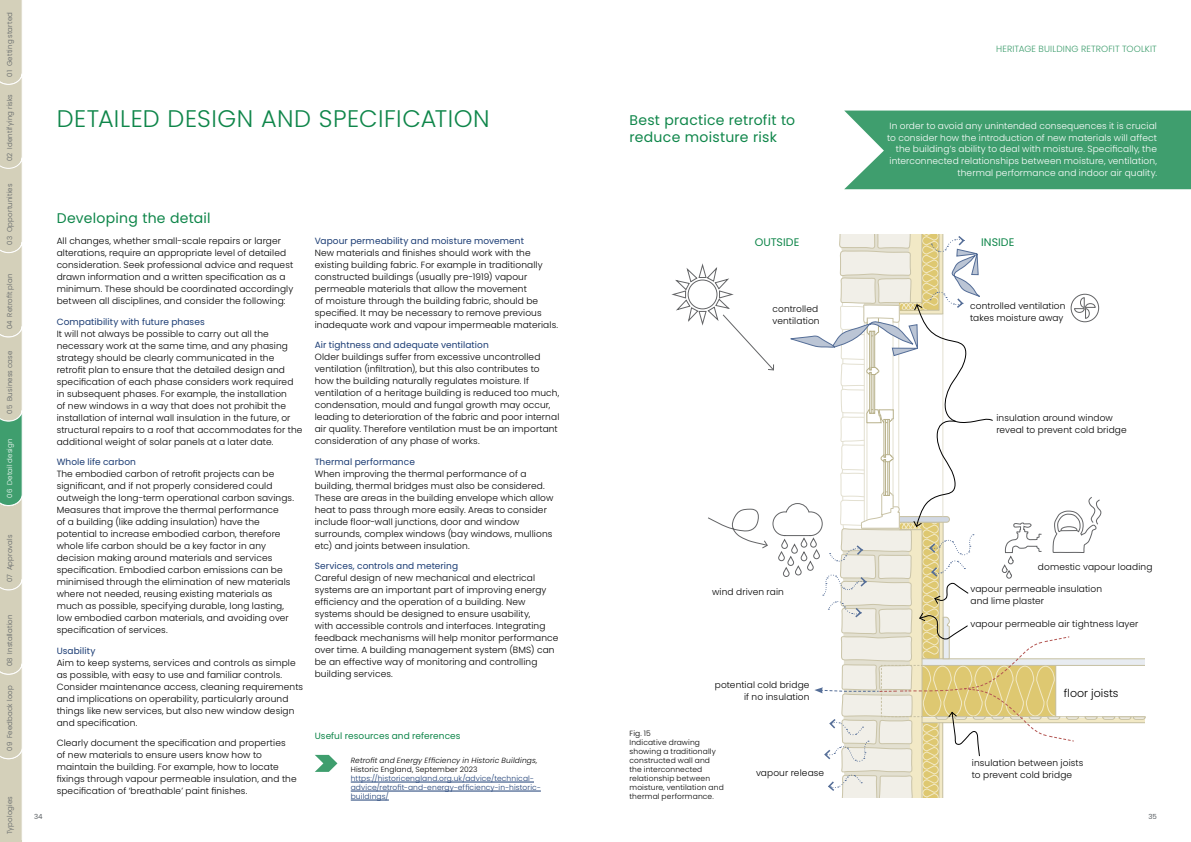
<style>
.page{position:relative;width:1191px;height:842px;background:#fff}
.page>*{position:absolute;margin:0;border:0;box-sizing:border-box;transform-origin:0 0}
.t1{font:300 24px "Poppins";letter-spacing:.02em;color:#0f864a}
.t2{font:14px/17px "Poppins";letter-spacing:.02em;color:#0f864a}
.t3{font:11px "Poppins";letter-spacing:.005em;color:#0f864a}
.t4{font:300 11px "Poppins";letter-spacing:.005em;color:#000}
.t5{font:300 9px/12px "Poppins";letter-spacing:.01em;color:#000}
.t6{font:300 9px/12px "Poppins";letter-spacing:.015em;color:#fff;text-align:right}
.t7{font:300 9px "Poppins";letter-spacing:.015em;color:#3f9e6e}
.t8{font:9px "Poppins";letter-spacing:.01em;color:#0f864a}
.t9{font:300 7.5px/9px "Poppins";letter-spacing:.02em;color:#000}
.t10{font:300 7.5px/9px "Poppins";letter-spacing:.02em;color:#1b3c74}
.t11{font:italic 300 7.5px "Poppins";letter-spacing:.02em;color:#000}
.t12{font:300 7px "Poppins";letter-spacing:.02em;color:#5b6064}
.t13{font:300 7px "Poppins";letter-spacing:.02em;color:#fff}
.t14{font:7px "Poppins";color:#5b6064}
.s1{font-weight:400;color:#1b3c74}
</style>
<div class="page">
<hr style="left:351px;top:782px;width:183px;height:1px;background:#1b3c74">
<hr style="left:351px;top:791px;width:190px;height:1px;background:#1b3c74">
<hr style="left:351px;top:800px;width:38px;height:1px;background:#1b3c74">
<svg style="left:315px;top:755px;width:22px;height:17px"></svg>
<div style="left:844px;top:111px;width:347px;height:78px;background:#3f9e6e"></div>
<svg style="left:0;top:0;width:23px;height:842px;background:#c8ceb7"></svg>
<svg style="left:671px;top:234px;width:474px;height:564px"></svg>
<p class="t12" style="left:6px;top:77px;width:66px;rotate:-90deg">01 Getting started</p>
<p class="t12" style="left:6px;top:161px;width:68px;rotate:-90deg">02 Identifying risks</p>
<p class="t12" style="left:6px;top:245px;width:63px;rotate:-90deg">03 Opportunities</p>
<p class="t12" style="left:6px;top:329px;width:57px;rotate:-90deg">04 Retrofit plan</p>
<p class="t12" style="left:6px;top:413px;width:64px;rotate:-90deg">05 Business case</p>
<p class="t13" style="left:6px;top:498px;width:61px;rotate:-90deg">06 Detail design</p>
<p class="t12" style="left:6px;top:582px;width:49px;rotate:-90deg">07 Approvals</p>
<p class="t12" style="left:6px;top:666px;width:53px;rotate:-90deg">08 Installation</p>
<p class="t12" style="left:6px;top:751px;width:67px;rotate:-90deg">09 Feedback loop</p>
<p class="t12" style="left:6px;top:834px;width:40px;rotate:-90deg">Typologies</p>
<p class="t1" style="left:57px;top:105px;width:434px">DETAILED DESIGN AND SPECIFICATION</p>
<p class="t14" style="left:34px;top:812px;width:10px">34</p>
<p class="t2" style="left:57px;top:210px;width:155px">Developing the detail</p>
<p class="t5" style="left:57px;top:235px;width:238px">All changes, whether small-scale repairs or larger alterations, require an appropriate level of detailed consideration. Seek professional advice and request drawn information and a written specification as a minimum. These should be coordinated accordingly between all disciplines, and consider the following:</p>
<p class="t5" style="left:57px;top:315px;width:247px"><span class="s1">Compatibility with future phases<br></span>It will not always be possible to carry out all the necessary work at the same time, and any phasing strategy should be clearly communicated in the retrofit plan to ensure that the detailed design and specification of each phase considers work required in subsequent phases. For example, the installation<br>of new windows in a way that does not prohibit the installation of internal wall insulation in the future, or structural repairs to a roof that accommodates for the additional weight of solar panels at a later date.</p>
<p class="t5" style="left:57px;top:456px;width:239px"><span class="s1">Whole life carbon<br></span>The embodied carbon of retrofit projects can be significant, and if not properly considered could outweigh the long-term operational carbon savings.<br>Measures that improve the thermal performance<br>of a building (like adding insulation) have the potential to increase embodied carbon, therefore whole life carbon should be a key factor in any decision making around materials and services specification. Embodied carbon emissions can be minimised through the elimination of new materials where not needed, reusing existing materials as much as possible, specifying durable, long lasting, low embodied carbon materials, and avoiding over specification of services.</p>
<p class="t5" style="left:57px;top:644px;width:248px"><span class="s1">Usability<br></span>Aim to keep systems, services and controls as simple as possible, with easy to use and familiar controls.<br>Consider maintenance access, cleaning requirements and implications on operability, particularly around things like new services, but also new window design and specification.</p>
<p class="t5" style="left:57px;top:737px;width:241px">Clearly document the specification and properties of new materials to ensure users know how to maintain the building. For example, how to locate fixings through vapour permeable insulation, and the specification of ‘breathable’ paint finishes.</p>
<p class="t5" style="left:315px;top:235px;width:245px"><span class="s1">Vapour permeability and moisture movement<br></span>New materials and finishes should work with the existing building fabric. For example in traditionally constructed buildings (usually pre-1919) vapour permeable materials that allow the movement<br>of moisture through the building fabric, should be specified. It may be necessary to remove previous inadequate work and vapour impermeable materials.</p>
<p class="t5" style="left:315px;top:339px;width:246px"><span class="s1">Air tightness and adequate ventilation<br></span>Older buildings suffer from excessive uncontrolled ventilation (infiltration), but this also contributes to how the building naturally regulates moisture. If ventilation of a heritage building is reduced too much, condensation, mould and fungal growth may occur, leading to deterioration of the fabric and poor internal air quality. Therefore ventilation must be an important consideration of any phase of works.</p>
<p class="t5" style="left:315px;top:456px;width:240px"><span class="s1">Thermal performance<br></span>When improving the thermal performance of a building, thermal bridges must also be considered.<br>These are areas in the building envelope which allow heat to pass through more easily. Areas to consider include floor-wall junctions, door and window surrounds, complex windows (bay windows, mullions etc) and joints between insulation.</p>
<p class="t5" style="left:315px;top:560px;width:245px"><span class="s1">Services, controls and metering<br></span>Careful design of new mechanical and electrical systems are an important part of improving energy efficiency and the operation of a building. New systems should be designed to ensure usability,<br>with accessible controls and interfaces. Integrating feedback mechanisms will help monitor performance over time. A building management system (BMS) can be an effective way of monitoring and controlling building services.</p>
<p class="t8" style="left:315px;top:731px;width:147px">Useful resources and references</p>
<p class="t11" style="left:351px;top:756px;width:188px">Retrofit and Energy Efficiency in Historic Buildings,</p>
<p class="t9" style="left:351px;top:765px;width:128px">Historic England, September 2023</p>
<p class="t10" style="left:351px;top:774px;width:192px">https://historicengland.org.uk/advice/technical&shy;advice/retrofit-and-energy-efficiency-in-historic&shy;buildings/</p>
<p class="t2" style="left:629px;top:112px;width:167px">Best practice retrofit to reduce moisture risk</p>
<p class="t7" style="left:996px;top:44px;width:162px">HERITAGE BUILDING RETROFIT TOOLKIT</p>
<p class="t6" style="left:887px;top:119px;width:271px">In order to avoid any unintended consequences it is crucial to consider how the introduction of new materials will affect the building’s ability to deal with moisture. Specifically, the interconnected relationships between moisture, ventilation, thermal performance and indoor air quality.</p>
<p class="t3" style="left:754px;top:235px;width:46px">OUTSIDE</p>
<p class="t3" style="left:981px;top:235px;width:35px">INSIDE</p>
<p class="t5" style="left:772px;top:302px;width:49px">controlled ventilation</p>
<p class="t5" style="left:712px;top:585px;width:73px">wind driven rain</p>
<p class="t5" style="left:715px;top:679px;width:96px;text-align:right">potential cold bridge if no insulation</p>
<p class="t9" style="left:629px;top:729px;width:96px">Fig. 15<br>Indicative drawing showing a traditionally constructed wall and the interconnected relationship between moisture, ventilation and thermal performance.</p>
<p class="t5" style="left:756px;top:767px;width:70px">vapour release</p>
<p class="t5" style="left:970px;top:300px;width:97px">controlled ventilation takes moisture away</p>
<p class="t5" style="left:996px;top:412px;width:132px">insulation around window reveal to prevent cold bridge</p>
<p class="t5" style="left:1038px;top:561px;width:116px">domestic vapour loading</p>
<p class="t5" style="left:970px;top:583px;width:133px">vapour permeable insulation and lime plaster</p>
<p class="t5" style="left:970px;top:618px;width:169px">vapour permeable air tightness layer</p>
<p class="t4" style="left:1063px;top:687px;width:56px">floor joists</p>
<p class="t5" style="left:972px;top:757px;width:113px">insulation between joists to prevent cold bridge</p>
<p class="t14" style="left:1148px;top:812px;width:10px">35</p>
</div>
